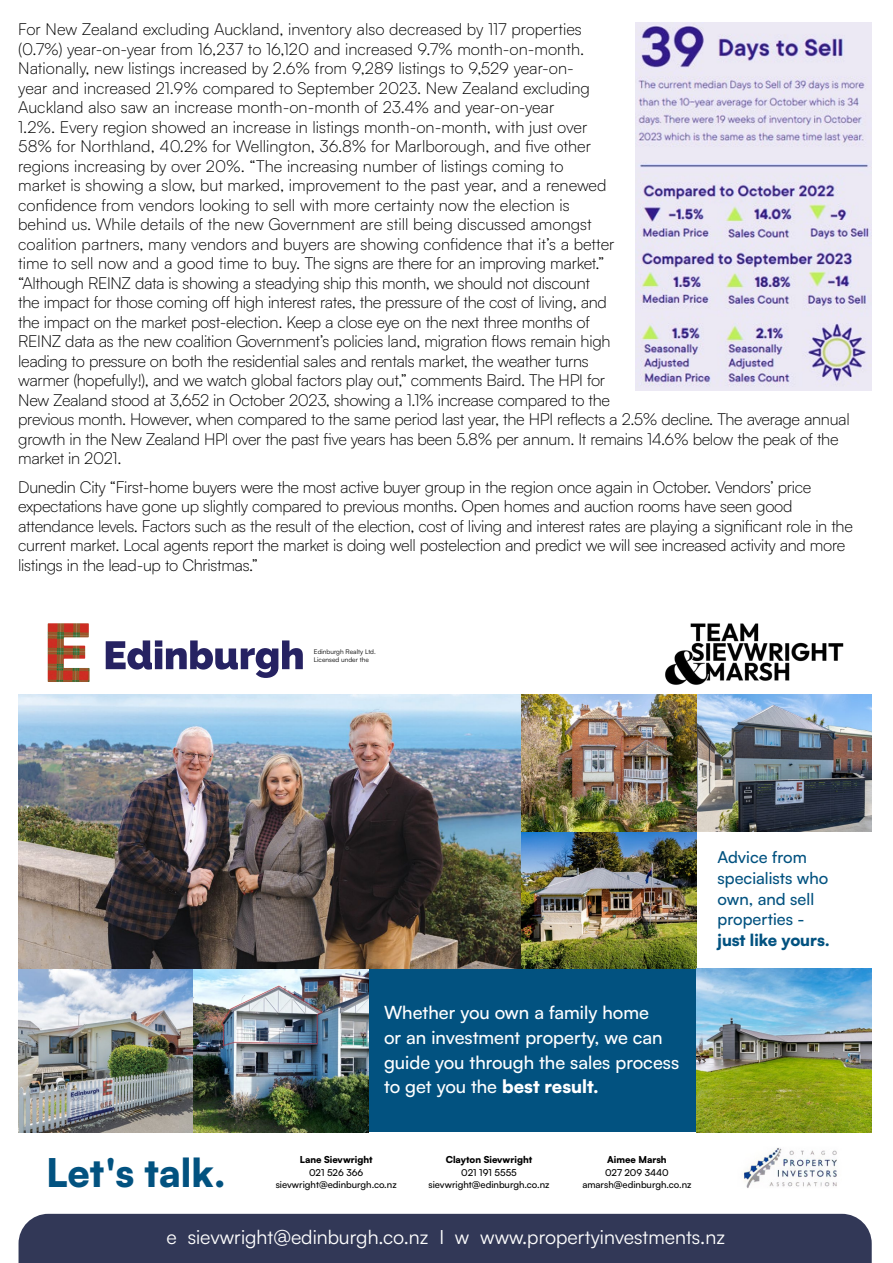
<style>
.page{position:relative;width:893px;height:1263px;background:#fff}
.page>*{position:absolute;margin:0;border:0;box-sizing:border-box;transform-origin:0 0}
.t1{font:900 39.15px "Satoshi";color:#025280}
.t2{font:19.5px "Satoshi";color:#fff}
.t3{font:500 18.15px/24.9px "Satoshi";color:#fff}
.t4{font:300 16.5px/19.5px "Satoshi";letter-spacing:-.02em;color:#000}
.t5{font:500 16.35px/20.7px "Satoshi";color:#025280}
.t6{font:900 16.35px "Satoshi";color:#025280}
.t7{font:500 9.45px/12.6px "Satoshi";color:#000;text-align:center}
.t8{font:900 9.45px "Satoshi";color:#000}
.t9{font:6.6px/7.8px "Satoshi";color:#000}
.s1{font-weight:900}
</style>
<div class="page">
<div style="left:19px;top:1214px;width:853px;height:49px;background:#323857"></div>
<div style="left:369px;top:968px;width:328px;height:164px;background:#025280"></div>
<img style="left:19px;top:968px;width:350px;height:164px">
<img style="left:19px;top:694px;width:678px;height:274px">
<img style="left:697px;top:694px;width:175px;height:137px">
<img style="left:697px;top:968px;width:175px;height:164px">
<img style="left:48px;top:623px;width:42px;height:59px">
<svg style="left:106px;top:640px;width:197px;height:38px"></svg>
<img style="left:743px;top:1147px;width:94px;height:41px">
<img style="left:665px;top:623px;width:179px;height:62px">
<img style="left:636px;top:23px;width:235px;height:367px">
<p class="t4" style="left:18px;top:19px;width:833px">For New Zealand excluding Auckland, inventory also decreased by 117 properties<br>(0.7%) year-on-year from 16,237 to 16,120 and increased 9.7% month-on-month.<br>Nationally, new listings increased by 2.6% from 9,289 listings to 9,529 year-on-<br>year and increased 21.9% compared to September 2023. New Zealand excluding<br>Auckland also saw an increase month-on-month of 23.4% and year-on-year<br>1.2%. Every region showed an increase in listings month-on-month, with just over<br>58% for Northland, 40.2% for Wellington, 36.8% for Marlborough, and five other<br>regions increasing by over 20%. “The increasing number of listings coming to<br>market is showing a slow, but marked, improvement to the past year, and a renewed<br>confidence from vendors looking to sell with more certainty now the election is<br>behind us. While details of the new Government are still being discussed amongst<br>coalition partners, many vendors and buyers are showing confidence that it’s a better<br>time to sell now and a good time to buy. The signs are there for an improving market.”<br>“Although REINZ data is showing a steadying ship this month, we should not discount<br>the impact for those coming off high interest rates, the pressure of the cost of living, and<br>the impact on the market post-election. Keep a close eye on the next three months of<br>REINZ data as the new coalition Government’s policies land, migration flows remain high<br>leading to pressure on both the residential sales and rentals market, the weather turns<br>warmer (hopefully!), and we watch global factors play out,” comments Baird. The HPI for<br>New Zealand stood at 3,652 in October 2023, showing a 1.1% increase compared to the<br>previous month. However, when compared to the same period last year, the HPI reflects a 2.5% decline. The average annual growth in the New Zealand HPI over the past five years has been 5.8% per annum. It remains 14.6% below the peak of the market in 2021.</p>
<p class="t4" style="left:18px;top:476px;width:836px">Dunedin City “First-home buyers were the most active buyer group in the region once again in October. Vendors’ price expectations have gone up slightly compared to previous months. Open homes and auction rooms have seen good attendance levels. Factors such as the result of the election, cost of living and interest rates are playing a significant role in the current market. Local agents report the market is doing well postelection and predict we will see increased activity and more listings in the lead-up to Christmas.”</p>
<p class="t9" style="left:314px;top:647px;width:63px">Edinburgh Realty Ltd.<br>Licensed under the</p>
<h1 class="t1" style="left:46px;top:1143px;width:181px">Let's talk.</h1>
<p class="t3" style="left:384px;top:999px;width:297px">Whether you own a family home<br>or an investment property, we can guide you through the sales process to get you the <span class="s1">best result.</span></p>
<p class="t8" style="left:300px;top:1152px;width:74px">Lane Sievwright</p>
<p class="t7" style="left:276px;top:1165px;width:122px">021 526 366 sievwright@edinburgh.co.nz</p>
<p class="t8" style="left:446px;top:1152px;width:88px">Clayton Sievwright</p>
<p class="t7" style="left:428px;top:1165px;width:122px">021 191 5555 sievwright@edinburgh.co.nz</p>
<p class="t8" style="left:607px;top:1152px;width:61px">Aimee Marsh</p>
<p class="t7" style="left:582px;top:1165px;width:111px">027 209 3440 amarsh@edinburgh.co.nz</p>
<p class="t5" style="left:718px;top:846px;width:112px">Advice from specialists who own, and sell properties -</p>
<p class="t6" style="left:718px;top:928px;width:114px">just like yours.</p>
<p class="t2" style="left:167px;top:1224px;width:560px">e sievwright@edinburgh.co.nz I w www.propertyinvestments.nz</p>
</div>
